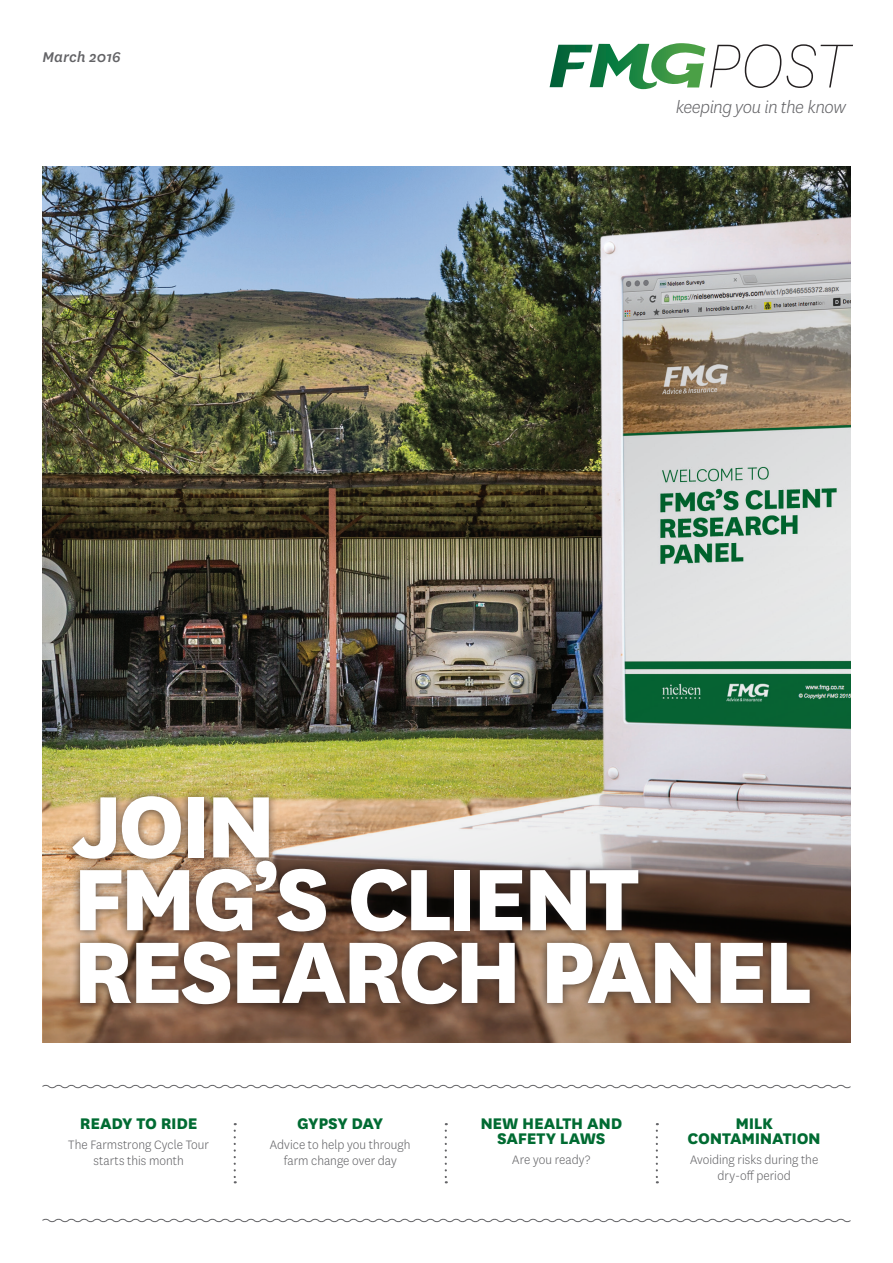
<style>
.page{position:relative;width:893px;height:1263px;background:#fff}
.page>*{position:absolute;margin:0;border:0;box-sizing:border-box;transform-origin:0 0}
.t1{font:800 102px/72.8px "National";letter-spacing:-.05em;color:#fff}
.t2{font:italic 100 72.6px "National";color:#231f20}
.t3{font:italic 300 19.5px "National";letter-spacing:-.025em;color:#636366}
.t4{font:800 18px/15px "National";letter-spacing:-.015em;color:#006b32;text-align:center}
.t5{font:italic 500 16.5px "National";color:#636366}
.t6{font:300 14.25px/16.5px "National";color:#636366;text-align:center;scale:.96 1}
</style>
<div class="page">
<img style="left:43px;top:167px;width:808px;height:380px">
<svg style="left:42px;top:1218px;width:809px;height:5px"></svg>
<svg style="left:42px;top:1084px;width:809px;height:5px"></svg>
<svg style="left:445px;top:1123px;width:2px;height:60px"></svg>
<svg style="left:234px;top:1123px;width:2px;height:60px"></svg>
<svg style="left:656px;top:1123px;width:2px;height:60px"></svg>
<svg style="left:550px;top:43px;width:155px;height:46px"></svg>
<img style="left:43px;top:547px;width:808px;height:496px">
<div style="left:64px;top:787px;width:755px;height:227px;background:#231f20;opacity:.75"></div>
<p class="t5" style="left:43px;top:46px;width:80px">March 2016</p>
<h2 class="t2" style="left:706px;top:23px;width:145px">POST</h2>
<h3 class="t3" style="left:676px;top:95px;width:172px">keeping you in the know</h3>
<h1 class="t1" style="left:72px;top:782px;width:742px">JOIN<br>FMG’S CLIENT<br>RESEARCH PANEL</h1>
<p class="t4" style="left:80px;top:1115px;width:119px">READY TO RIDE</p>
<p class="t6" style="left:68px;top:1136px;width:148px">The Farmstrong Cycle Tour starts this month</p>
<p class="t4" style="left:297px;top:1115px;width:88px">GYPSY DAY</p>
<p class="t6" style="left:270px;top:1136px;width:148px">Advice to help you through farm change over day</p>
<p class="t4" style="left:480px;top:1115px;width:143px">NEW HEALTH AND<br>SAFETY LAWS</p>
<p class="t6" style="left:512px;top:1151px;width:83px">Are you ready?</p>
<p class="t4" style="left:687px;top:1115px;width:135px">MILK<br>CONTAMINATION</p>
<p class="t6" style="left:690px;top:1151px;width:135px">Avoiding risks during the dry-off period</p>
</div>
